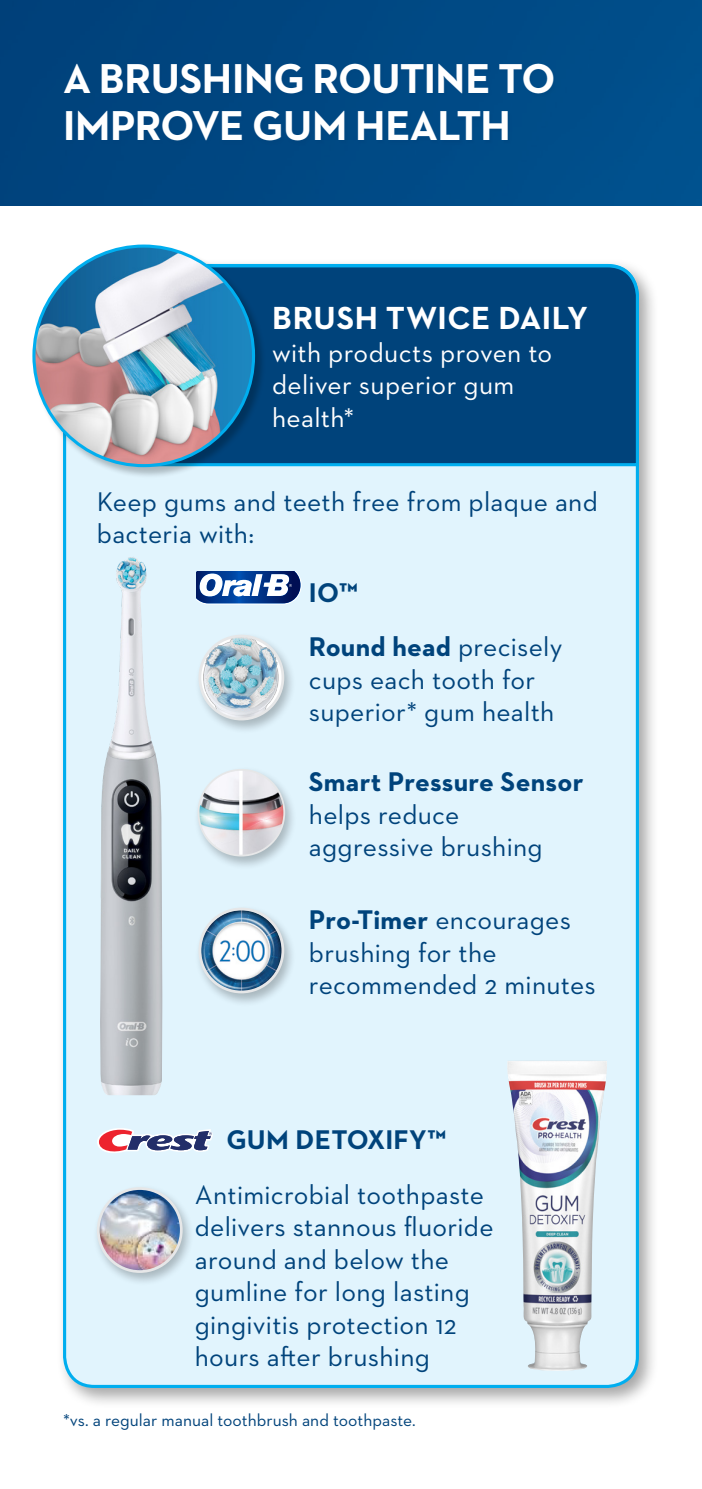
<style>
.page{position:relative;width:702px;height:1489px;background:#fff}
.page>*{position:absolute;margin:0;border:0;box-sizing:border-box;transform-origin:0 0}
.t1{font:700 42.5px/47.5px "Neutraface 2 Text";letter-spacing:-.015em;color:#fff}
.Page_5-6__section_titles{font:700 32.5px "Neutraface 2 Text";letter-spacing:.015em;color:#fff}
.page_5-6_regular_text{font:27.5px/32.5px "Neutraface 2 Text";letter-spacing:.01em;color:#00437b}
.Page_5-6__section_titles-2{font:27.5px/32.5px "Neutraface 2 Text";letter-spacing:.01em;color:#fff}
.t2{font:700 27.5px/54.5px "Neutraface 2 Text";letter-spacing:.01em;color:#00437b}
.Super_text{font:17.5px "Neutraface 2 Text";color:#00437b}
.s1{font-weight:400}
.s2{font-weight:700}
</style>
<div class="page">
<div style="left:56px;top:258px;width:603px;height:1150px;background:#000;opacity:.35"></div>
<div style="left:65px;top:265px;width:572px;height:1121px;background:#e1f4fd;border-radius:30px"></div>
<img style="left:0;top:0;width:702px;height:206px">
<svg style="left:266px;top:263px;width:374px;height:205px;background:#085188"></svg>
<div style="left:64px;top:63px;width:492px;height:82px;background:#00437b"></div>
<div style="left:32px;top:245px;width:234px;height:234px;background:#000;opacity:.25"></div>
<img style="left:34px;top:246px;width:219px;height:219px;border-radius:110px">
<div style="left:273px;top:309px;width:316px;height:121px;background:#00437b"></div>
<img style="left:100px;top:557px;width:62px;height:538px">
<svg style="left:196px;top:571px;width:105px;height:33px;background:#6382b4"></svg>
<div style="left:194px;top:632px;width:102px;height:101px;background:#000;opacity:.25"></div>
<img style="left:200px;top:636px;width:83px;height:83px;border-radius:41px">
<div style="left:198px;top:634px;width:86px;height:86px;border:3px solid #e6e7e8;border-radius:50%"></div>
<div style="left:193px;top:766px;width:104px;height:103px;background:#000;opacity:.25"></div>
<img style="left:198px;top:769px;width:86px;height:86px;border-radius:43px">
<div style="left:197px;top:769px;width:88px;height:87px;border:2px solid #e6e7e8;border-radius:50%"></div>
<div style="left:194px;top:904px;width:102px;height:102px;background:#000;opacity:.25"></div>
<img style="left:200px;top:909px;width:83px;height:82px;border-radius:41px">
<div style="left:198px;top:907px;width:86px;height:86px;border:3px solid #e6e7e8;border-radius:50%"></div>
<svg style="left:97px;top:1128px;width:116px;height:25px"></svg>
<img style="left:507px;top:1061px;width:100px;height:309px">
<div style="left:93px;top:1184px;width:102px;height:102px;background:#000;opacity:.25"></div>
<img style="left:98px;top:1188px;width:83px;height:83px;border-radius:41px">
<div style="left:97px;top:1187px;width:86px;height:85px;border:3px solid #e6e7e8;border-radius:50%"></div>
<h1 class="t1" style="left:63px;top:54px;width:494px">A BRUSHING ROUTINE TO<br>IMPROVE GUM HEALTH</h1>
<h2 class="Page_5-6__section_titles" style="left:272px;top:297px;width:317px">BRUSH TWICE DAILY</h2>
<h2 class="Page_5-6__section_titles-2" style="left:272px;top:336px;width:282px">with products proven to deliver superior gum health*</h2>
<p class="page_5-6_regular_text" style="left:97px;top:485px;width:502px">Keep gums and teeth free from plaque and bacteria with:</p>
<p class="t2" style="left:309px;top:565px;width:255px">IO™<br>Round head <span class="s1">precisely</span></p>
<p class="page_5-6_regular_text" style="left:309px;top:662px;width:247px">cups each tooth for superior* gum health</p>
<p class="page_5-6_regular_text" style="left:309px;top:765px;width:276px"><span class="s2">Smart Pressure Sensor </span>helps reduce aggressive brushing</p>
<p class="page_5-6_regular_text" style="left:309px;top:903px;width:288px"><span class="s2">Pro-Timer</span> encourages brushing for the recommended 2 minutes</p>
<p class="t2" style="left:226px;top:1111px;width:221px">GUM DETOXIFY™</p>
<p class="page_5-6_regular_text" style="left:195px;top:1177px;width:300px">Antimicrobial toothpaste delivers stannous fluoride around and below the gumline for long lasting gingivitis protection 12 hours after brushing</p>
<p class="Super_text" style="left:63px;top:1408px;width:354px">*vs. a regular manual toothbrush and toothpaste.</p>
</div>
